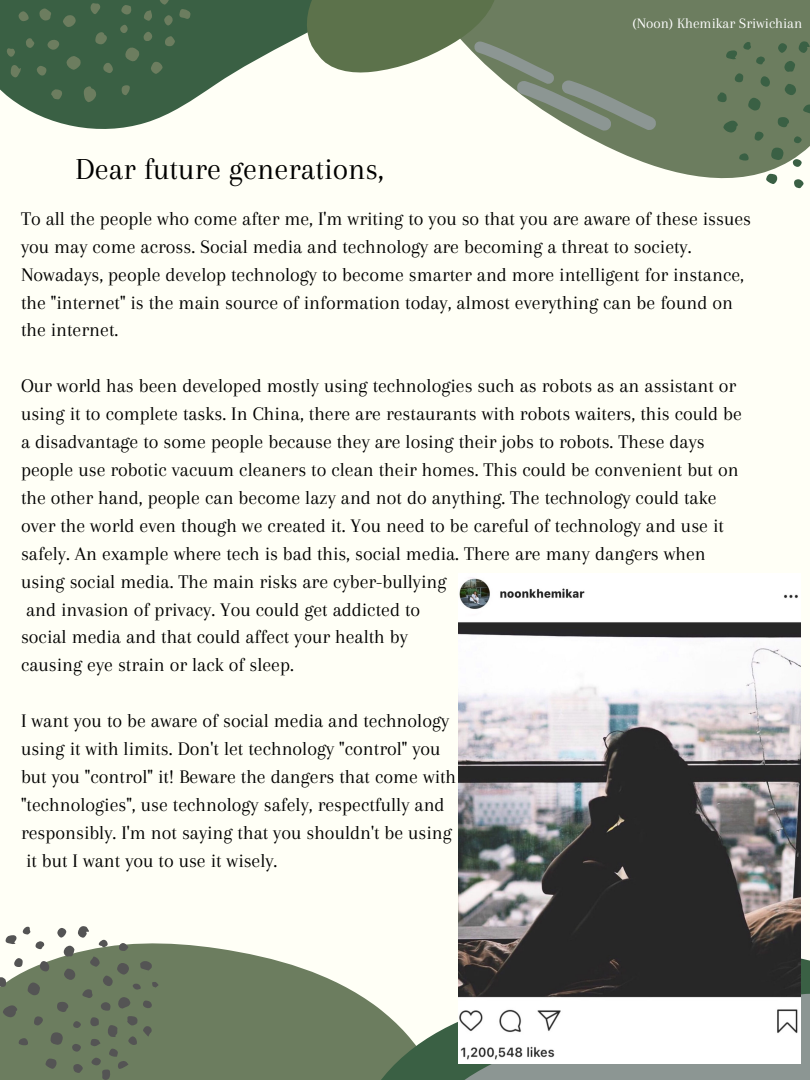
<style>
.page{position:relative;width:810px;height:1080px;background:#fffff6}
.page>*{position:absolute;margin:0;border:0;box-sizing:border-box;transform-origin:0 0}
.t1{font:31.75px "Arapey";color:#000}
.t2{font:20px/27.9px "Arapey";color:#000}
.t3{font:15px "Arapey";color:#fff}
</style>
<div class="page">
<svg style="left:577px;top:0;width:233px;height:189px;fill:#6c7d5f"></svg>
<svg style="left:0;top:0;width:283px;height:129px;fill:#3a6044"></svg>
<svg style="left:5px;top:0;width:187px;height:104px;background:#3f6347"></svg>
<svg style="left:283px;top:0;width:376px;height:131px"></svg>
<svg style="left:159px;top:943px;width:206px;height:137px;background:#7f8e73"></svg>
<svg style="left:0;top:926px;width:159px;height:154px"></svg>
<svg style="left:365px;top:802px;width:436px;height:278px"></svg>
<svg style="left:459px;top:840px;width:351px;height:240px;background:#949f99"></svg>
<svg style="left:771px;top:148px;width:13px;height:12px"></svg>
<svg style="left:723px;top:120px;width:16px;height:13px"></svg>
<svg style="left:748px;top:98px;width:13px;height:12px"></svg>
<svg style="left:785px;top:84px;width:11px;height:11px"></svg>
<svg style="left:778px;top:117px;width:11px;height:11px"></svg>
<svg style="left:784px;top:61px;width:11px;height:11px"></svg>
<svg style="left:799px;top:41px;width:11px;height:12px"></svg>
<svg style="left:766px;top:174px;width:11px;height:10px"></svg>
<svg style="left:760px;top:76px;width:10px;height:11px"></svg>
<svg style="left:717px;top:92px;width:10px;height:11px"></svg>
<svg style="left:802px;top:104px;width:8px;height:10px"></svg>
<svg style="left:794px;top:179px;width:10px;height:9px"></svg>
<svg style="left:778px;top:43px;width:9px;height:10px"></svg>
<svg style="left:755px;top:132px;width:9px;height:9px"></svg>
<svg style="left:735px;top:73px;width:8px;height:9px"></svg>
<svg style="left:739px;top:153px;width:10px;height:8px"></svg>
<svg style="left:793px;top:159px;width:9px;height:8px"></svg>
<svg style="left:726px;top:42px;width:39px;height:23px"></svg>
<svg style="left:794px;top:136px;width:8px;height:7px"></svg>
<img style="left:458px;top:577px;width:342px;height:487px">
<p class="t3" style="left:633px;top:15px;width:171px">(Noon) Khemikar Sriwichian</p>
<h1 class="t1" style="left:76px;top:152px;width:310px">Dear future generations,</h1>
<p class="t2" style="left:21px;top:204px;width:732px">To all the people who come after me, I'm writing to you so that you are aware of these issues you may come across. Social media and technology are becoming a threat to society.<br>Nowadays, people develop technology to become smarter and more intelligent for instance, the "internet" is the main source of information today, almost everything can be found on the internet.</p>
<p class="t2" style="left:21px;top:372px;width:722px">Our world has been developed mostly using technologies such as robots as an assistant or using it to complete tasks. In China, there are restaurants with robots waiters, this could be a disadvantage to some people because they are losing their jobs to robots. These days people use robotic vacuum cleaners to clean their homes. This could be convenient but on the other hand, people can become lazy and not do anything. The technology could take over the world even though we created it. You need to be careful of technology and use it safely. An example where tech is bad this, social media. There are many dangers when using social media. The main risks are cyber-bullying<br>and invasion of privacy. You could get addicted to<br>social media and that could affect your health by<br>causing eye strain or lack of sleep.</p>
<p class="t2" style="left:21px;top:707px;width:437px">I want you to be aware of social media and technology using it with limits. Don't let technology "control" you but you "control" it! Beware the dangers that come with "technologies", use technology safely, respectfully and responsibly. I'm not saying that you shouldn't be using it but I want you to use it wisely.</p>
</div>
